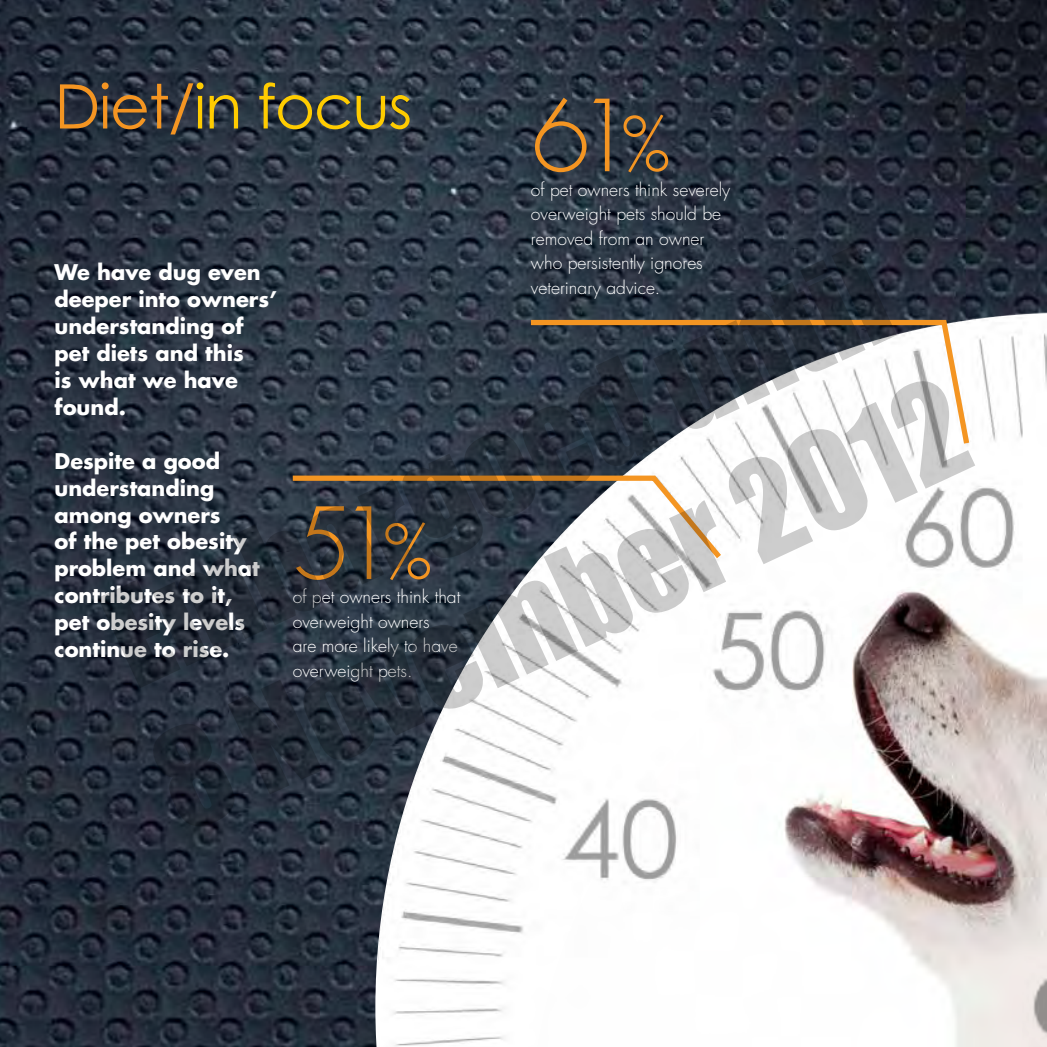
<style>
.page{position:relative;width:1047px;height:1047px;background:#fff}
.page>*{position:absolute;margin:0;border:0;box-sizing:border-box;transform-origin:0 0}
.t1{font:126px/151.2px "Impact";color:rgb(0 0 0/.2)}
.t2{font:300 96.25px "Futura Std";color:#f49522}
.t3{font:61.43px "Century Gothic";letter-spacing:-.02em;color:#fc0}
.t4{font:700 21px/26.9px "Futura Std";color:#fff}
.t5{font:300 17.5px/24.5px "Futura Std";color:#fff}
.s1{color:#f49522}
.s2{font-size:73.5px}
</style>
<div class="page">
<img style="left:0;top:0;width:1047px;height:1047px">
<img style="left:377px;top:312px;width:670px;height:735px">
<svg style="left:287px;top:473px;width:439px;height:91px"></svg>
<svg style="left:526px;top:317px;width:446px;height:132px"></svg>
<img style="left:537px;top:557px;width:510px;height:490px">
<h3 class="t3" style="left:55px;top:69px;width:359px"><span class="s1">Diet/</span>in focus</h3>
<h2 class="t2" style="left:531px;top:78px;width:141px">61<span class="s2">%</span></h2>
<p class="t5" style="left:531px;top:178px;width:201px">of pet owners think severely overweight pets should be removed from an owner who persistently ignores veterinary advice.</p>
<h1 class="t1" style="left:66px;top:581px;width:880px;rotate:-25deg">Embargoed until<br>8 November 2012</h1>
<p class="t4" style="left:55px;top:259px;width:224px">We have dug even deeper into owners’ understanding of pet diets and this<br>is what we have found.</p>
<p class="t4" style="left:55px;top:447px;width:207px">Despite a good understanding among owners<br>of the pet obesity problem and what contributes to it, pet obesity levels continue to rise.</p>
<h2 class="t2" style="left:293px;top:485px;width:141px">51<span class="s2">%</span></h2>
<p class="t5" style="left:293px;top:585px;width:169px">of pet owners think that overweight owners<br>are more likely to have overweight pets.</p>
</div>
